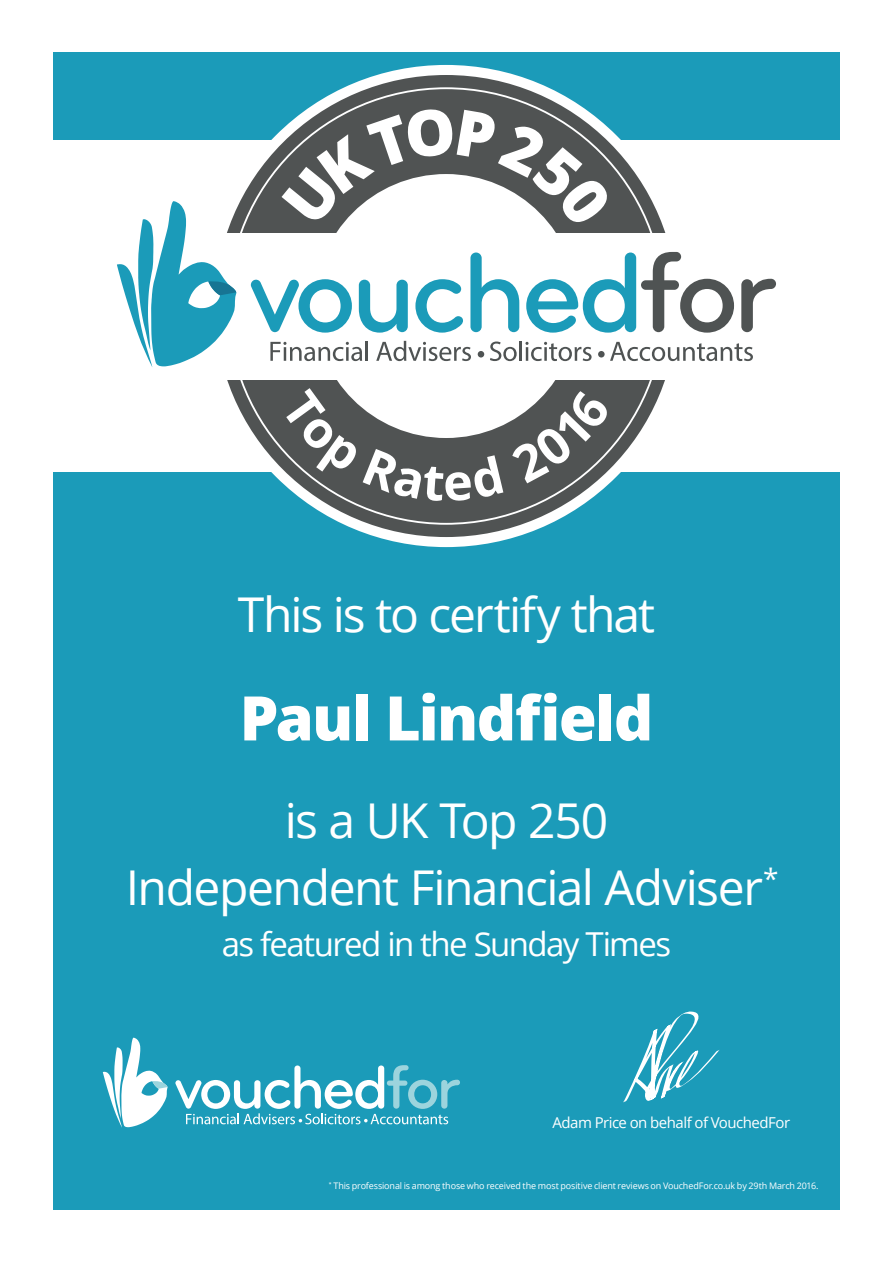
<style>
.page{position:relative;width:893px;height:1263px;background:#fff}
.page>*{position:absolute;margin:0;border:0;box-sizing:border-box;transform-origin:0 0}
.name{font:800 61.5px "Open Sans";letter-spacing:-.025em;color:#fff}
.t1{font:48px/66.6px "Open Sans";letter-spacing:-.03em;color:#fff;text-align:center}
.t2{font:33px "Open Sans";letter-spacing:-.05em;color:#fff}
.t3{font:15px "Open Sans";letter-spacing:-.035em;color:#fff}
.t4{font:9px "Open Sans";letter-spacing:-.015em;color:#fff}
</style>
<div class="page">
<div style="left:53px;top:52px;width:787px;height:88px;background:#1b9bb9"></div>
<div style="left:53px;top:472px;width:787px;height:738px;background:#1b9bb9"></div>
<svg style="left:623px;top:1011px;width:97px;height:92px"></svg>
<svg style="left:103px;top:1038px;width:65px;height:90px"></svg>
<svg style="left:175px;top:1065px;width:285px;height:59px"></svg>
<svg style="left:227px;top:65px;width:439px;height:482px"></svg>
<div style="left:314px;top:174px;width:264px;height:264px;background:#fff;border-radius:50%"></div>
<div style="left:117px;top:233px;width:659px;height:147px;background:#fff"></div>
<svg style="left:117px;top:201px;width:119px;height:166px"></svg>
<svg style="left:251px;top:279px;width:101px;height:54px"></svg>
<svg style="left:359px;top:280px;width:49px;height:53px"></svg>
<svg style="left:415px;top:279px;width:48px;height:54px"></svg>
<svg style="left:470px;top:252px;width:49px;height:80px"></svg>
<svg style="left:526px;top:252px;width:208px;height:81px"></svg>
<svg style="left:741px;top:279px;width:35px;height:53px"></svg>
<svg style="left:270px;top:342px;width:92px;height:19px"></svg>
<hr style="left:366px;top:341px;width:2px;height:20px;background:#4f5353">
<svg style="left:376px;top:341px;width:95px;height:20px"></svg>
<svg style="left:490px;top:341px;width:27px;height:20px"></svg>
<hr style="left:519px;top:341px;width:3px;height:20px;background:#4f5353">
<svg style="left:525px;top:342px;width:67px;height:19px"></svg>
<svg style="left:610px;top:342px;width:143px;height:19px"></svg>
<svg style="left:478px;top:351px;width:6px;height:6px"></svg>
<div style="left:598px;top:351px;width:7px;height:6px;background:#4f5353;border-radius:50%"></div>
<svg style="left:281px;top:388px;width:222px;height:113px"></svg>
<svg style="left:510px;top:389px;width:101px;height:94px;background:#606363"></svg>
<svg style="left:281px;top:108px;width:332px;height:121px"></svg>
<h2 class="t1" style="left:238px;top:580px;width:419px">This is to certify that</h2>
<p class="name" style="left:240px;top:671px;width:415px">Paul Lindfield</p>
<h2 class="t1" style="left:126px;top:786px;width:654px">is a UK Top 250<br>Independent Financial Adviser<sup>*</sup></h2>
<h3 class="t2" style="left:222px;top:922px;width:451px">as featured in the Sunday Times</h3>
<h3 class="t3" style="left:553px;top:1112px;width:239px">Adam Price on behalf of VouchedFor</h3>
<p class="t4" style="left:329px;top:1179px;width:491px"><sup>*</sup> This professional is among those who received the most positive client reviews on VouchedFor.co.uk by 29th March 2016.</p>
</div>
